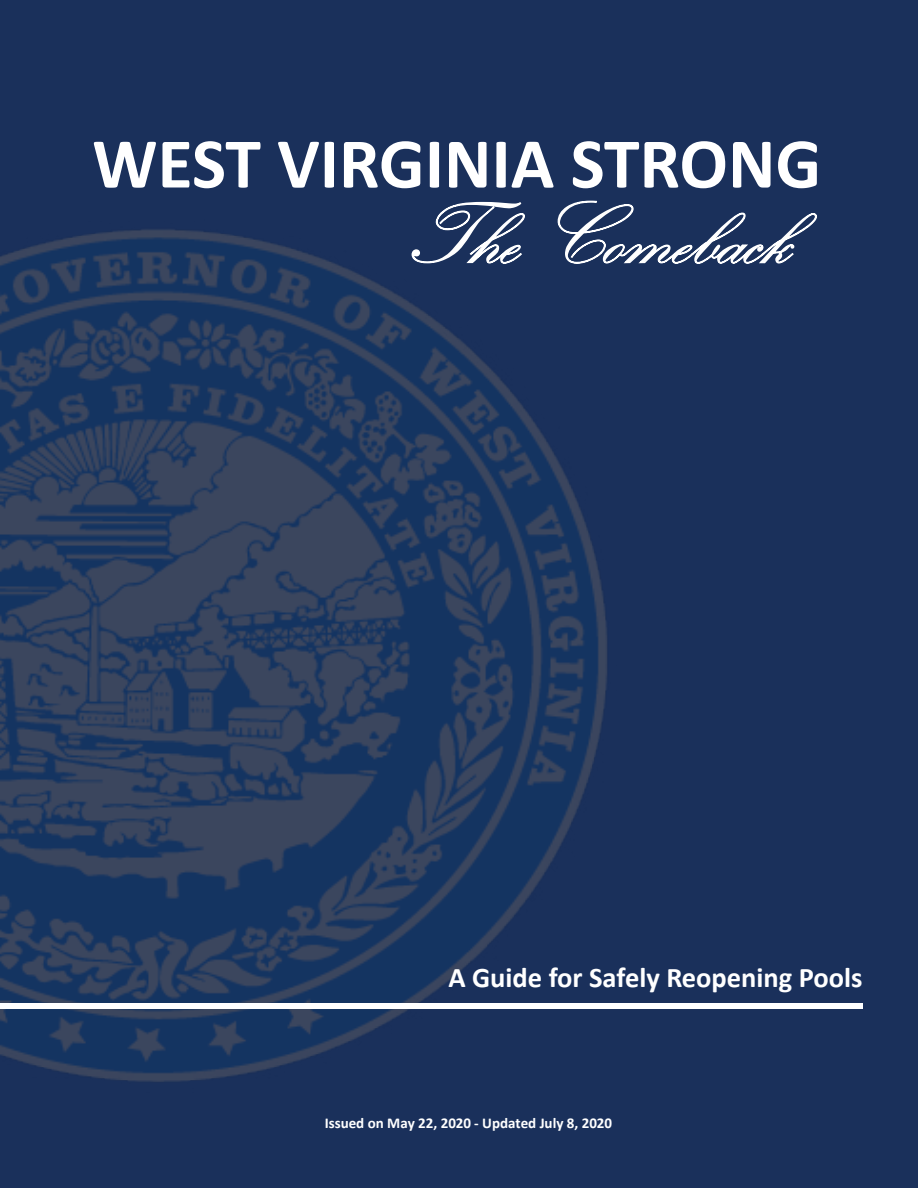
<style>
.page{position:relative;width:918px;height:1188px;background:#1a305b}
.page>*{position:absolute;margin:0;border:0;box-sizing:border-box;transform-origin:0 0}
.t1{font:90px "Kunstler Script";color:#fff}
.t2{font:700 72px "Calibri";color:#fff}
.t3{font:700 28.5px "Calibri";color:#fff}
.t4{font:700 15px "Calibri";color:#fff}
</style>
<div class="page">
<svg style="left:722px;top:212px;width:95px;height:52px"></svg>
<img style="left:0;top:200px;width:722px;height:882px">
<div style="left:0;top:1003px;width:863px;height:6px;background:#fff"></div>
<h2 class="t2" style="left:92px;top:113px;width:731px">WEST VIRGINIA STRONG</h2>
<h1 class="t1" style="left:408px;top:188px;width:384px">The Comeback</h1>
<h3 class="t3" style="left:448px;top:957px;width:416px">A Guide for Safely Reopening Pools</h3>
<p class="t4" style="left:325px;top:1112px;width:289px">Issued on May 22, 2020 - Updated July 8, 2020</p>
</div>
